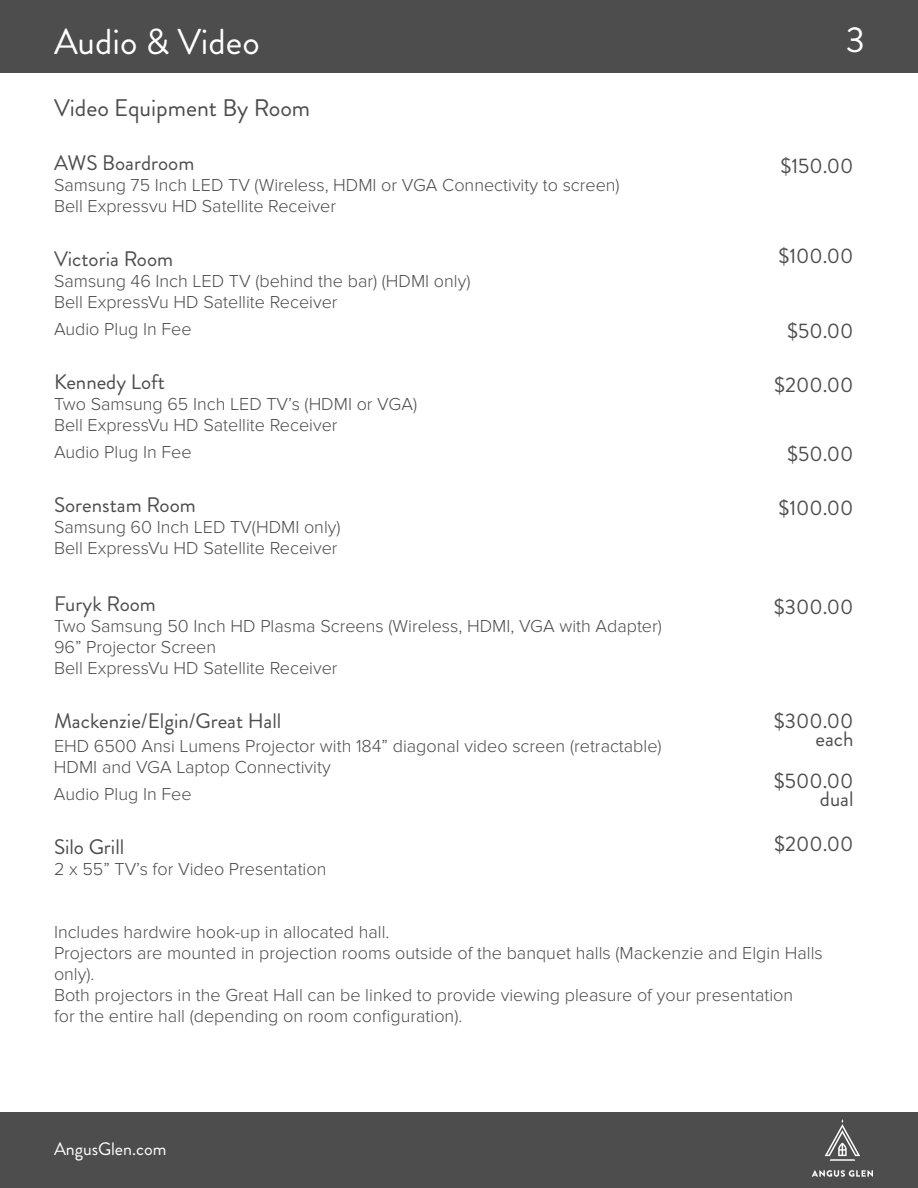
<style>
.page{position:relative;width:918px;height:1188px;background:#fff}
.page>*{position:absolute;margin:0;border:0;box-sizing:border-box;transform-origin:0 0}
.t1{font:36px "Brandon Grotesque";color:#fff}
.t2{font:24px "Brandon Grotesque";color:#4d4d4d}
.t3{font:21px/18px "Brandon Grotesque";color:#4d4d4d;text-align:right}
.t4{font:300 18px/21px "Proxima Nova";color:#4d4d4d}
.t5{font:18px "Brandon Grotesque";color:#fff}
</style>
<div class="page">
<div style="left:0;top:0;width:918px;height:72px;background:#4d4d4d"></div>
<div style="left:0;top:1112px;width:918px;height:76px;background:#4d4d4d"></div>
<svg style="left:812px;top:1170px;width:61px;height:7px"></svg>
<svg style="left:825px;top:1119px;width:35px;height:42px"></svg>
<h1 class="t1" style="left:54px;top:17px;width:207px">Audio &amp; Video</h1>
<h1 class="t1" style="left:846px;top:15px;width:21px">3</h1>
<h2 class="t2" style="left:54px;top:91px;width:258px">Video Equipment By Room</h2>
<p class="t3" style="left:54px;top:154px;width:142px">AWS Boardroom</p>
<p class="t4" style="left:54px;top:175px;width:567px">Samsung 75 Inch LED TV (Wireless, HDMI or VGA Connectivity to screen)<br>Bell Expressvu HD Satellite Receiver</p>
<p class="t3" style="left:54px;top:250px;width:121px">Victoria Room</p>
<p class="t4" style="left:54px;top:271px;width:418px">Samsung 46 Inch LED TV (behind the bar) (HDMI only)<br>Bell ExpressVu HD Satellite Receiver</p>
<p class="t4" style="left:54px;top:319px;width:139px">Audio Plug In Fee</p>
<p class="t3" style="left:54px;top:373px;width:113px">Kennedy Loft</p>
<p class="t4" style="left:54px;top:394px;width:365px">Two Samsung 65 Inch LED TV’s (HDMI or VGA)<br>Bell ExpressVu HD Satellite Receiver</p>
<p class="t4" style="left:54px;top:442px;width:139px">Audio Plug In Fee</p>
<p class="t3" style="left:54px;top:496px;width:143px">Sorenstam Room</p>
<p class="t4" style="left:54px;top:517px;width:288px">Samsung 60 Inch LED TV(HDMI only)<br>Bell ExpressVu HD Satellite Receiver</p>
<p class="t3" style="left:54px;top:595px;width:103px">Furyk Room</p>
<p class="t4" style="left:54px;top:616px;width:609px">Two Samsung 50 Inch HD Plasma Screens (Wireless, HDMI, VGA with Adapter)<br>96” Projector Screen<br>Bell ExpressVu HD Satellite Receiver</p>
<p class="t3" style="left:54px;top:712px;width:229px">Mackenzie/Elgin/Great Hall</p>
<p class="t4" style="left:54px;top:736px;width:609px">EHD 6500 Ansi Lumens Projector with 184” diagonal video screen (retractable)<br>HDMI and VGA Laptop Connectivity</p>
<p class="t4" style="left:54px;top:784px;width:139px">Audio Plug In Fee</p>
<p class="t3" style="left:54px;top:838px;width:72px">Silo Grill</p>
<p class="t4" style="left:54px;top:859px;width:274px">2 x 55” TV’s for Video Presentation</p>
<p class="t3" style="left:780px;top:157px;width:75px">$150.00</p>
<p class="t3" style="left:778px;top:247px;width:77px">$100.00</p>
<p class="t3" style="left:787px;top:322px;width:68px">$50.00</p>
<p class="t3" style="left:774px;top:376px;width:81px">$200.00</p>
<p class="t3" style="left:787px;top:445px;width:68px">$50.00</p>
<p class="t3" style="left:778px;top:499px;width:77px">$100.00</p>
<p class="t3" style="left:774px;top:598px;width:81px">$300.00</p>
<p class="t3" style="left:774px;top:712px;width:81px">$300.00 each</p>
<p class="t3" style="left:774px;top:772px;width:81px">$500.00 dual</p>
<p class="t3" style="left:774px;top:835px;width:81px">$200.00</p>
<p class="t4" style="left:54px;top:922px;width:770px">Includes hardwire hook-up in allocated hall.<br>Projectors are mounted in projection rooms outside of the banquet halls (Mackenzie and Elgin Halls only).<br>Both projectors in the Great Hall can be linked to provide viewing pleasure of your presentation<br>for the entire hall (depending on room configuration).</p>
<p class="t5" style="left:54px;top:1137px;width:114px">AngusGlen.com</p>
</div>
